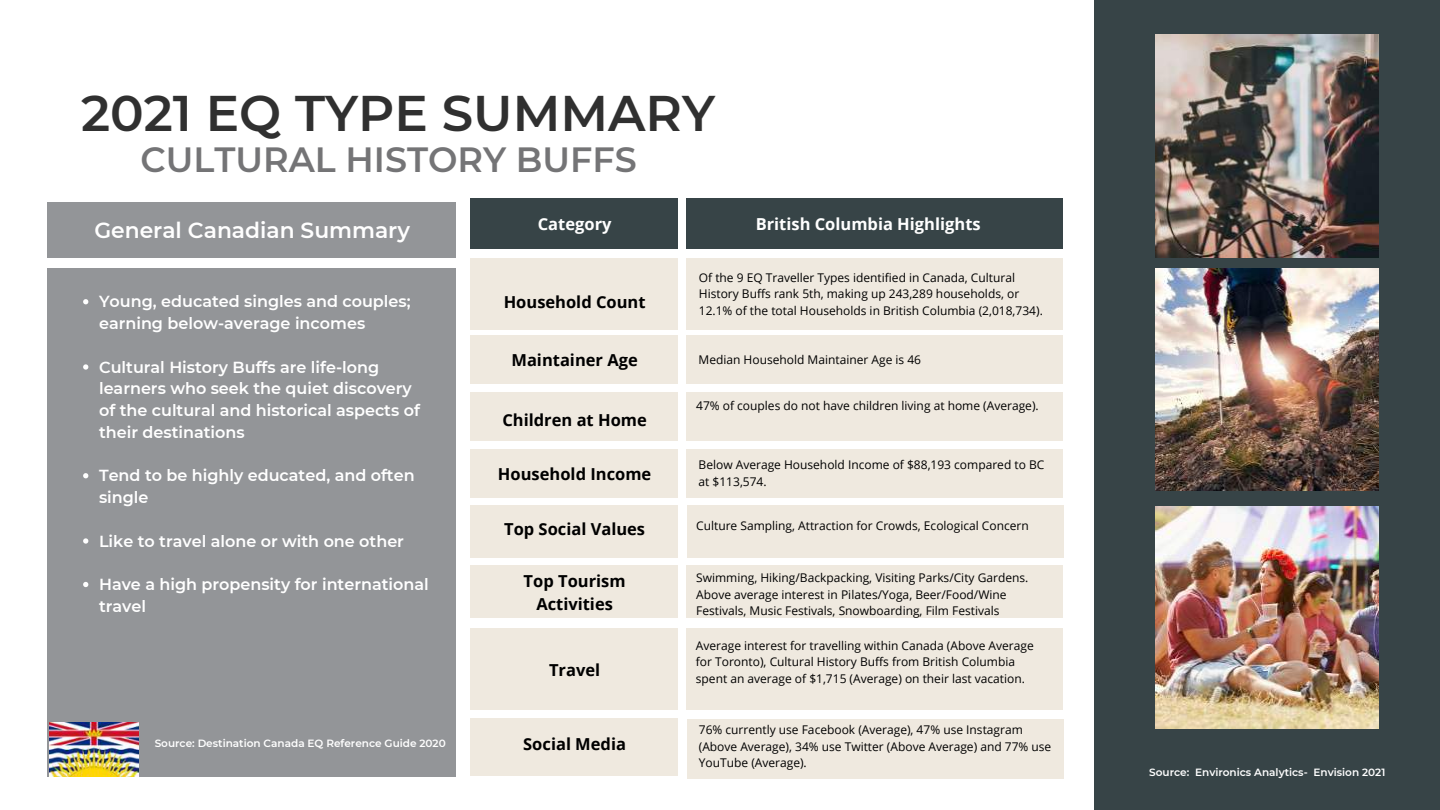
<style>
.page{position:relative;width:1440px;height:810px;background:#fff}
.page>*{position:absolute;margin:0;border:0;box-sizing:border-box;transform-origin:0 0}
.t1{font:600 50px "Montserrat";color:#303030}
.t2{font:600 35px "Montserrat";color:#747476}
.t3{font:600 21.8px "Montserrat";color:#fff}
.t4{font:700 16.5px/22.8px "Open Sans";color:#000;text-align:center}
.t5{font:700 16.5px "Open Sans";color:#fff}
.t6{font:600 16px/21.8px "Montserrat";color:#fff}
.t7{font:12px/16.5px "Open Sans";color:#000}
.t8{font:600 10.5px "Montserrat";color:#fff}
</style>
<div class="page">
<div style="left:1095px;top:0;width:345px;height:810px;background:#374447"></div>
<div style="left:47px;top:268px;width:409px;height:509px;background:#939598"></div>
<div style="left:47px;top:202px;width:409px;height:56px;background:#939598"></div>
<img style="left:50px;top:723px;width:89px;height:54px">
<svg style="left:83px;top:299px;width:5px;height:5px"></svg>
<svg style="left:83px;top:364px;width:5px;height:6px"></svg>
<svg style="left:83px;top:473px;width:5px;height:5px"></svg>
<svg style="left:83px;top:538px;width:5px;height:6px"></svg>
<svg style="left:83px;top:582px;width:5px;height:5px"></svg>
<img style="left:1156px;top:35px;width:223px;height:223px">
<img style="left:1156px;top:268px;width:223px;height:223px">
<img style="left:1156px;top:506px;width:223px;height:223px">
<div style="left:471px;top:198px;width:207px;height:51px;background:#374447"></div>
<div style="left:686px;top:198px;width:377px;height:51px;background:#374447"></div>
<div style="left:686px;top:259px;width:377px;height:71px;background:#efe9df"></div>
<div style="left:686px;top:335px;width:376px;height:49px;background:#efe9df"></div>
<div style="left:686px;top:392px;width:376px;height:49px;background:#efe9df"></div>
<div style="left:686px;top:449px;width:376px;height:49px;background:#efe9df"></div>
<div style="left:687px;top:505px;width:376px;height:53px;background:#efe9df"></div>
<div style="left:687px;top:719px;width:376px;height:60px;background:#efe9df"></div>
<div style="left:471px;top:259px;width:207px;height:71px;background:#efe9df"></div>
<div style="left:471px;top:335px;width:207px;height:49px;background:#efe9df"></div>
<div style="left:471px;top:392px;width:207px;height:49px;background:#efe9df"></div>
<div style="left:471px;top:449px;width:207px;height:49px;background:#efe9df"></div>
<div style="left:471px;top:505px;width:207px;height:53px;background:#efe9df"></div>
<div style="left:471px;top:628px;width:207px;height:82px;background:#efe9df"></div>
<div style="left:686px;top:565px;width:377px;height:53px;background:#efe9df"></div>
<div style="left:471px;top:565px;width:207px;height:53px;background:#efe9df"></div>
<div style="left:471px;top:719px;width:207px;height:57px;background:#efe9df"></div>
<div style="left:686px;top:628px;width:376px;height:82px;background:#efe9df"></div>
<h1 class="t1" style="left:81px;top:82px;width:636px">2021 EQ TYPE SUMMARY</h1>
<h2 class="t2" style="left:140px;top:138px;width:498px">CULTURAL HISTORY BUFFS</h2>
<h3 class="t3" style="left:94px;top:217px;width:317px">General Canadian Summary</h3>
<h3 class="t6" style="left:99px;top:291px;width:313px">Young, educated singles and couples; earning below-average incomes</h3>
<h3 class="t6" style="left:99px;top:356px;width:322px">Cultural History Buffs are life-long learners who seek the quiet discovery of the cultural and historical aspects of their destinations</h3>
<h3 class="t6" style="left:99px;top:465px;width:317px">Tend to be highly educated, and often single</h3>
<h3 class="t6" style="left:99px;top:530px;width:306px">Like to travel alone or with one other</h3>
<h3 class="t6" style="left:99px;top:573px;width:331px">Have a high propensity for international travel</h3>
<p class="t8" style="left:155px;top:737px;width:293px">Source: Destination Canada EQ Reference Guide 2020</p>
<h3 class="t5" style="left:538px;top:212px;width:75px">Category</h3>
<h3 class="t5" style="left:756px;top:212px;width:226px">British Columbia Highlights</h3>
<p class="t7" style="left:699px;top:269px;width:346px">Of the 9 EQ Traveller Types identified in Canada, Cultural<br>History Buffs rank 5th, making up 243,289 households, or<br>12.1% of the total Households in British Columbia (2,018,734).</p>
<p class="t7" style="left:699px;top:351px;width:224px">Median Household Maintainer Age is 46</p>
<p class="t7" style="left:696px;top:397px;width:344px">47% of couples do not have children living at home (Average).</p>
<h3 class="t4" style="left:504px;top:291px;width:143px">Household Count</h3>
<h3 class="t4" style="left:511px;top:348px;width:128px">Maintainer Age</h3>
<h3 class="t4" style="left:502px;top:408px;width:146px">Children at Home</h3>
<h3 class="t4" style="left:498px;top:462px;width:155px">Household Income</h3>
<h3 class="t4" style="left:504px;top:517px;width:143px">Top Social Values</h3>
<h3 class="t4" style="left:524px;top:569px;width:103px">Top Tourism<br>Activities</h3>
<h3 class="t4" style="left:549px;top:658px;width:53px">Travel</h3>
<h3 class="t4" style="left:523px;top:732px;width:104px">Social Media</h3>
<p class="t7" style="left:699px;top:457px;width:347px">Below Average Household Income of $88,193 compared to BC at $113,574.</p>
<p class="t7" style="left:696px;top:517px;width:334px">Culture Sampling, Attraction for Crowds, Ecological Concern</p>
<p class="t7" style="left:696px;top:569px;width:334px">Swimming, Hiking/Backpacking, Visiting Parks/City Gardens.<br>Above average interest in Pilates/Yoga, Beer/Food/Wine<br>Festivals, Music Festivals, Snowboarding, Film Festivals</p>
<p class="t7" style="left:696px;top:637px;width:339px">Average interest for travelling within Canada (Above Average for Toronto), Cultural History Buffs from British Columbia spent an average of $1,715 (Average) on their last vacation.</p>
<p class="t7" style="left:699px;top:721px;width:354px">76% currently use Facebook (Average), 47% use Instagram (Above Average), 34% use Twitter (Above Average) and 77% use<br>YouTube (Average).</p>
<p class="t8" style="left:1149px;top:766px;width:238px">Source: Environics Analytics- Envision 2021</p>
</div>
